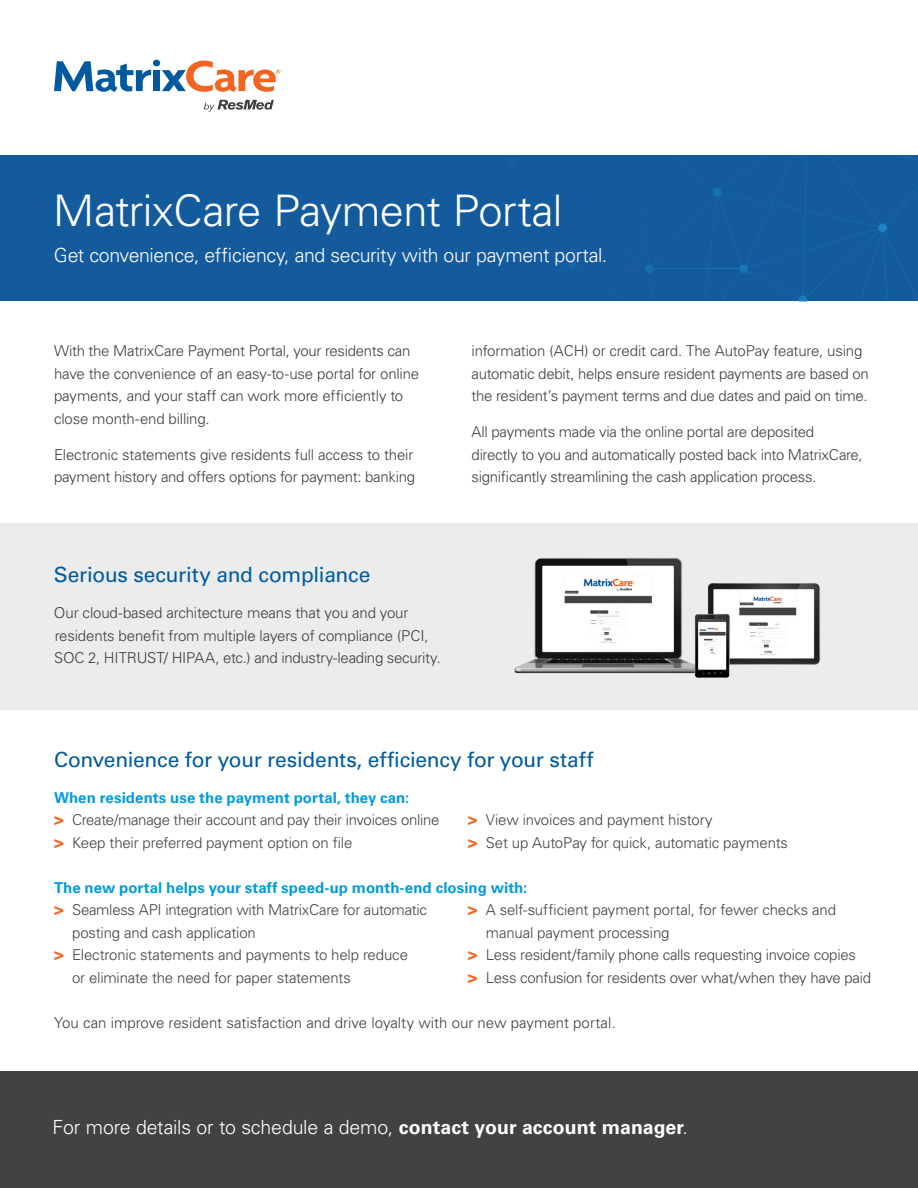
<style>
.page{position:relative;width:918px;height:1188px;background:#fff}
.page>*{position:absolute;margin:0;border:0;box-sizing:border-box;transform-origin:0 0}
.t1{font:300 43.5px "Univers LT Std";letter-spacing:-.015em;color:#fff}
.Heading_1{font:21px "Univers LT Std";letter-spacing:-.01em;color:#015a9d}
.t2{font:21px "Univers LT Std";letter-spacing:-.01em;color:#005b9e}
.Bulllet_list{font:300 19.5px "Univers LT Std";letter-spacing:-.015em;color:#fff}
.Body_Copy{font:300 15px/22.5px "Univers LT Std";letter-spacing:-.015em;color:#3e3e3f}
.t3{font:300 15px/22.5px "Univers LT Std";letter-spacing:-.015em;color:#424243}
.Bulllet_list-2{font:700 15px "Univers LT Std";letter-spacing:.005em;color:#009bdf}
.s1{font-weight:700;font-size:16.5px;color:#f26522}
.s2{font-weight:700}
</style>
<div class="page">
<div style="left:0;top:524px;width:918px;height:186px;background:#ececec"></div>
<div style="left:153px;top:70px;width:7px;height:21px;background:#015a9d"></div>
<div style="left:153px;top:60px;width:7px;height:6px;background:#015a9d;border-radius:50%"></div>
<svg style="left:54px;top:61px;width:97px;height:31px"></svg>
<svg style="left:162px;top:61px;width:118px;height:31px"></svg>
<svg style="left:204px;top:100px;width:70px;height:12px"></svg>
<div style="left:0;top:156px;width:918px;height:145px;background:#145b9e"></div>
<svg style="left:568px;top:156px;width:350px;height:145px"></svg>
<div style="left:507px;top:158px;width:9px;height:8px;background:#1460a2;border-radius:50%"></div>
<div style="left:713px;top:188px;width:9px;height:8px;background:#1771b2;border-radius:50%"></div>
<div style="left:0;top:1071px;width:918px;height:117px;background:#424243"></div>
<img style="left:514px;top:558px;width:307px;height:120px">
<p class="t1" style="left:53px;top:185px;width:511px">MatrixCare Payment Portal</p>
<p class="Bulllet_list" style="left:54px;top:243px;width:555px">Get convenience, efficiency, and security with our payment portal.</p>
<p class="Body_Copy" style="left:54px;top:340px;width:367px">With the MatrixCare Payment Portal, your residents can have the convenience of an easy-to-use portal for online payments, and your staff can work more efficiently to close month-end billing.</p>
<p class="Body_Copy" style="left:54px;top:443px;width:363px">Electronic statements give residents full access to their payment history and offers options for payment: banking</p>
<p class="Body_Copy" style="left:472px;top:340px;width:399px">information (ACH) or credit card. The AutoPay feature, using automatic debit, helps ensure resident payments are based on the resident’s payment terms and due dates and paid on time.</p>
<p class="Body_Copy" style="left:472px;top:421px;width:393px">All payments made via the online portal are deposited directly to you and automatically posted back into MatrixCare, significantly streamlining the cash application process.</p>
<p class="t2" style="left:54px;top:562px;width:318px">Serious security and compliance</p>
<p class="Body_Copy" style="left:54px;top:602px;width:388px">Our cloud-based architecture means that you and your residents benefit from multiple layers of compliance (PCI,<br>SOC 2, HITRUST/ HIPAA, etc.) and industry-leading security.</p>
<p class="Heading_1" style="left:54px;top:747px;width:541px">Convenience for your residents, efficiency for your staff</p>
<p class="Bulllet_list-2" style="left:54px;top:789px;width:357px">When residents use the payment portal, they can:</p>
<p class="t3" style="left:54px;top:809px;width:387px"><span class="s1">&gt;</span> Create/manage their account and pay their invoices online</p>
<p class="t3" style="left:54px;top:831px;width:300px"><span class="s1">&gt;</span> Keep their preferred payment option on file</p>
<p class="t3" style="left:468px;top:809px;width:246px"><span class="s1">&gt;</span> View invoices and payment history</p>
<p class="t3" style="left:468px;top:831px;width:322px"><span class="s1">&gt;</span> Set up AutoPay for quick, automatic payments</p>
<p class="Bulllet_list-2" style="left:54px;top:879px;width:475px">The new portal helps your staff speed-up month-end closing with:</p>
<p class="t3" style="left:72px;top:899px;width:356px;text-indent:-18px"><span class="s1">&gt;</span> Seamless API integration with MatrixCare for automatic posting and cash application</p>
<p class="t3" style="left:72px;top:944px;width:338px;text-indent:-18px"><span class="s1">&gt;</span> Electronic statements and payments to help reduce or eliminate the need for paper statements</p>
<p class="t3" style="left:486px;top:899px;width:352px;text-indent:-18px"><span class="s1">&gt;</span> A self-sufficient payment portal, for fewer checks and manual payment processing</p>
<p class="t3" style="left:468px;top:944px;width:390px"><span class="s1">&gt;</span> Less resident/family phone calls requesting invoice copies</p>
<p class="t3" style="left:468px;top:966px;width:405px"><span class="s1">&gt;</span> Less confusion for residents over what/when they have paid</p>
<p class="Body_Copy" style="left:54px;top:1011px;width:563px">You can improve resident satisfaction and drive loyalty with our new payment portal.</p>
<p class="Bulllet_list" style="left:52px;top:1116px;width:637px">For more details or to schedule a demo, <span class="s2">contact your account manager</span>.</p>
</div>
